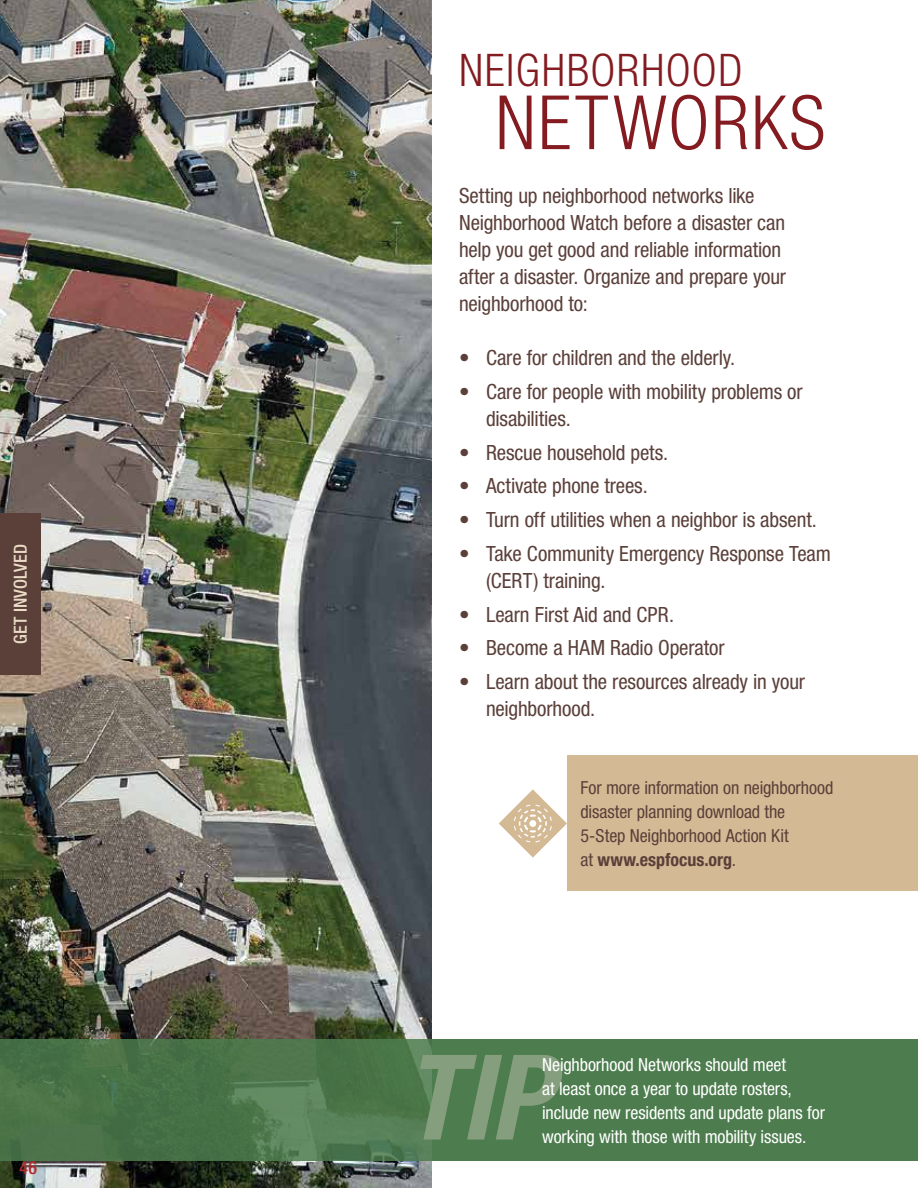
<style>
.page{position:relative;width:918px;height:1188px;background:#fff}
.page>*{position:absolute;margin:0;border:0;box-sizing:border-box;transform-origin:0 0}
.t1{font:italic 700 condensed 118.5px "Helvetica Neue LT Std";color:#859e7e}
.t2{font:97.5px "ER Sv 2 Natural Events";color:#d4b995}
.t3{font:300 condensed 75px "Helvetica Neue LT Std";letter-spacing:.03em;color:#831b20}
.t4{font:300 condensed 45px "Helvetica Neue LT Std";letter-spacing:.03em;color:#831b20}
.t5{font:condensed 21px/27px "Helvetica Neue LT Std";letter-spacing:-.005em;color:#5b403a}
.t6{font:condensed 18px/24px "Helvetica Neue LT Std";letter-spacing:-.005em;color:#fff}
.t7{font:condensed 18px/24px "Helvetica Neue LT Std";letter-spacing:-.005em;color:#5b403a}
.t8{font:700 condensed 18px "Helvetica Neue LT Std";color:#5b403a}
.t9{font:500 condensed 18px "Helvetica Neue LT Std";letter-spacing:.01em;color:#eadbc5}
.t10{font:500 condensed 18px "Helvetica Neue LT Std";color:#af2c2c}
.s1{font-weight:400}
</style>
<div class="page">
<div style="left:418px;top:1039px;width:500px;height:122px;background:#4d7d4e"></div>
<img style="left:0;top:0;width:432px;height:1188px">
<svg style="left:0;top:1039px;width:432px;height:122px;background:#4c754b"></svg>
<div style="left:0;top:513px;width:40px;height:162px;background:#5b403a"></div>
<div style="left:567px;top:756px;width:351px;height:135px;background:#d4b995"></div>
<p class="t9" style="left:10px;top:644px;width:101px;rotate:-90deg">GET INVOLVED</p>
<p class="t10" style="left:20px;top:1157px;width:19px">46</p>
<h3 class="t4" style="left:459px;top:44px;width:285px">NEIGHBORHOOD</h3>
<h3 class="t3" style="left:495px;top:80px;width:331px">NETWORKS</h3>
<p class="t5" style="left:459px;top:182px;width:329px">Setting up neighborhood networks like Neighborhood Watch before a disaster can help you get good and reliable information after a disaster. Organize and prepare your neighborhood to:</p>
<p class="t5" style="left:459px;top:344px;width:278px">• Care for children and the elderly.</p>
<p class="t5" style="left:486px;top:378px;width:318px;text-indent:-27px">• Care for people with mobility problems or disabilities.</p>
<p class="t5" style="left:459px;top:439px;width:211px">• Rescue household pets.</p>
<p class="t5" style="left:459px;top:472px;width:190px">• Activate phone trees.</p>
<p class="t5" style="left:459px;top:506px;width:359px">• Turn off utilities when a neighbor is absent.</p>
<p class="t5" style="left:486px;top:540px;width:346px;text-indent:-27px">• Take Community Emergency Response Team (CERT) training.</p>
<p class="t5" style="left:459px;top:601px;width:217px">• Learn First Aid and CPR.</p>
<p class="t5" style="left:459px;top:634px;width:267px">• Become a HAM Radio Operator</p>
<p class="t5" style="left:486px;top:668px;width:321px;text-indent:-27px">• Learn about the resources already in your neighborhood.</p>
<h2 class="t2" style="left:499px;top:767px;width:70px">A</h2>
<p class="t7" style="left:581px;top:775px;width:254px">For more information on neighborhood disaster planning download the<br>5-Step Neighborhood Action Kit</p>
<p class="t8" style="left:581px;top:849px;width:157px"><span class="s1">at</span> www.espfocus.org<span class="s1">.</span></p>
<h1 class="t1" style="left:403px;top:1026px;width:149px">TIP</h1>
<p class="t6" style="left:542px;top:1052px;width:284px">Neighborhood Networks should meet<br>at least once a year to update rosters, include new residents and update plans for working with those with mobility issues.</p>
</div>
